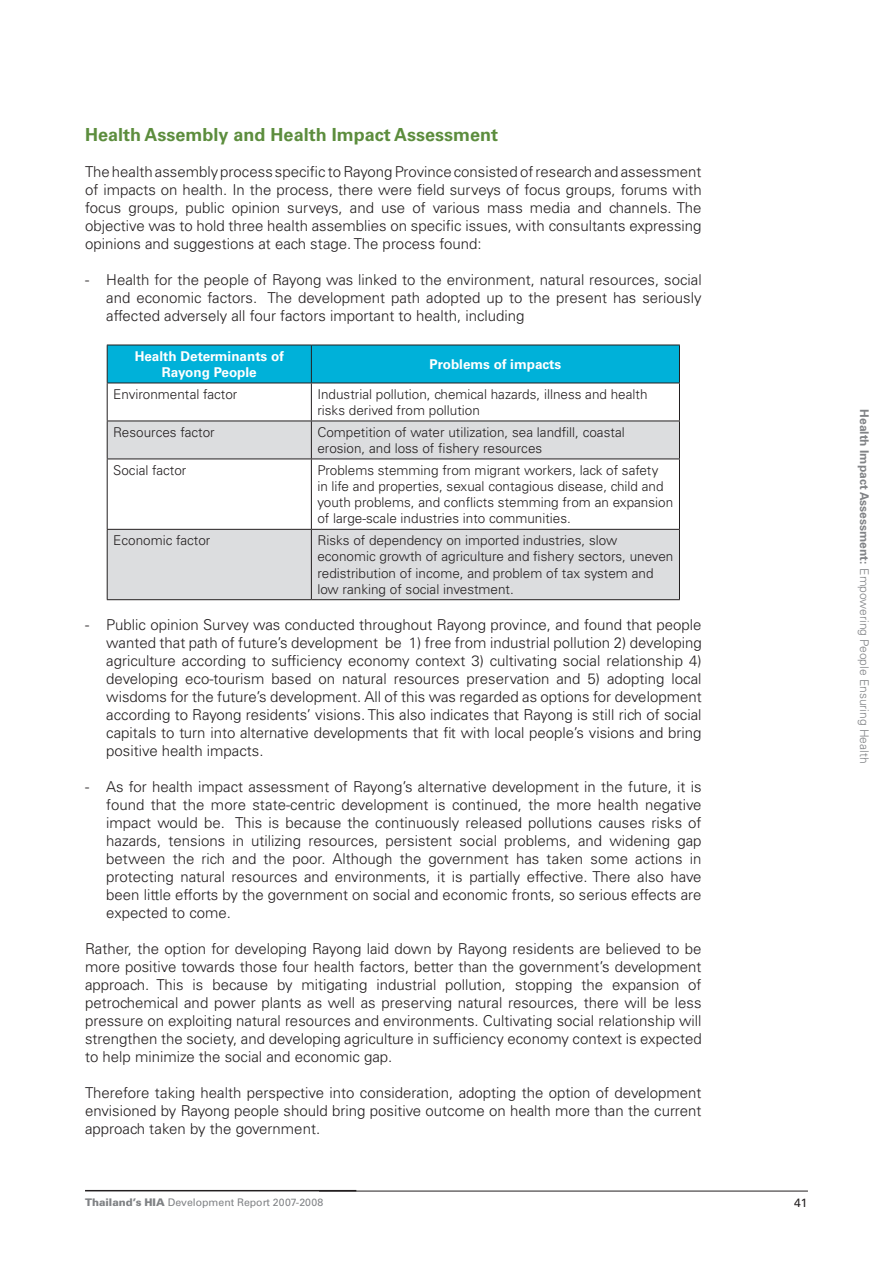
<style>
.page{position:relative;width:893px;height:1263px;background:#fff}
.page>*{position:absolute;margin:0;border:0;box-sizing:border-box;transform-origin:0 0}
.t1{font:700 18px "Univers LT Std";color:#5c8d3d}
.t2{font:300 15px/18px "Univers LT Std";color:#231f20;text-align:justify}
.t3{font:300 13.5px/16.2px "Univers LT Std";color:#231f20}
.t4{font:700 13.5px/16.2px "Univers LT Std";color:#fff;text-align:center}
.t5{font:300 12px "Univers LT Std";color:#808285}
.t6{font:12px "Univers LT Std";color:#231f20}
.t7{font:10.5px "Univers LT Std";color:#808285}
.s1{font-weight:900}
.s2{font-weight:700}
</style>
<div class="page">
<hr style="left:85px;top:1190px;width:271px;height:1px;background:#231f20">
<hr style="left:319px;top:1191px;width:489px;height:1px;background:#231f20">
<div style="left:108px;top:346px;width:571px;height:37px;background:#00b1d9"></div>
<svg style="left:108px;top:422px;width:571px;height:177px;fill:#dcdddf"></svg>
<hr style="left:107px;top:345px;width:204px;height:1px;background:#231f20">
<hr style="left:107px;top:345px;width:1px;height:38px;background:#231f20">
<hr style="left:311px;top:345px;width:369px;height:1px;background:#231f20">
<hr style="left:311px;top:345px;width:1px;height:38px;background:#231f20">
<hr style="left:679px;top:345px;width:1px;height:38px;background:#231f20">
<hr style="left:107px;top:421px;width:1px;height:38px;background:#231f20">
<hr style="left:311px;top:421px;width:1px;height:38px;background:#231f20">
<hr style="left:679px;top:421px;width:1px;height:38px;background:#231f20">
<hr style="left:107px;top:459px;width:204px;height:1px;background:#231f20">
<hr style="left:107px;top:459px;width:1px;height:70px;background:#231f20">
<hr style="left:311px;top:459px;width:369px;height:1px;background:#231f20">
<hr style="left:311px;top:459px;width:1px;height:70px;background:#231f20">
<hr style="left:679px;top:459px;width:1px;height:70px;background:#231f20">
<hr style="left:107px;top:529px;width:204px;height:1px;background:#231f20">
<hr style="left:107px;top:530px;width:1px;height:69px;background:#231f20">
<hr style="left:311px;top:529px;width:369px;height:1px;background:#231f20">
<hr style="left:311px;top:530px;width:1px;height:69px;background:#231f20">
<hr style="left:679px;top:530px;width:1px;height:69px;background:#231f20">
<hr style="left:107px;top:599px;width:204px;height:1px;background:#231f20">
<hr style="left:311px;top:599px;width:369px;height:1px;background:#231f20">
<hr style="left:107px;top:383px;width:204px;height:1px;background:#231f20">
<hr style="left:107px;top:383px;width:1px;height:38px;background:#231f20">
<hr style="left:311px;top:383px;width:369px;height:1px;background:#231f20">
<hr style="left:311px;top:383px;width:1px;height:38px;background:#231f20">
<hr style="left:679px;top:383px;width:1px;height:38px;background:#231f20">
<hr style="left:107px;top:421px;width:204px;height:1px;background:#231f20">
<hr style="left:311px;top:421px;width:369px;height:1px;background:#231f20">
<p class="t1" style="left:85px;top:124px;width:415px">Health Assembly and Health Impact Assessment</p>
<p class="t2" style="left:85px;top:162px;width:618px">The health assembly process specific to Rayong Province consisted of research and assessment of impacts on health. In the process, there were field surveys of focus groups, forums with focus groups, public opinion surveys, and use of various mass media and channels. The objective was to hold three health assemblies on specific issues, with consultants expressing opinions and suggestions at each stage. The process found:</p>
<p class="t2" style="left:106px;top:270px;width:597px;text-indent:-21px">- Health for the people of Rayong was linked to the environment, natural resources, social and economic factors. The development path adopted up to the present has seriously affected adversely all four factors important to health, including</p>
<p class="t4" style="left:135px;top:348px;width:151px">Health Determinants of<br>Rayong People</p>
<p class="t4" style="left:430px;top:356px;width:133px">Problems of impacts</p>
<p class="t3" style="left:113px;top:386px;width:126px">Environmental factor</p>
<p class="t3" style="left:317px;top:386px;width:332px">Industrial pollution, chemical hazards, illness and health risks derived from pollution</p>
<p class="t3" style="left:113px;top:424px;width:103px">Resources factor</p>
<p class="t3" style="left:317px;top:424px;width:309px">Competition of water utilization, sea landfill, coastal erosion, and loss of fishery resources</p>
<p class="t3" style="left:113px;top:462px;width:75px">Social factor</p>
<p class="t3" style="left:317px;top:462px;width:357px">Problems stemming from migrant workers, lack of safety<br>in life and properties, sexual contagious disease, child and youth problems, and conflicts stemming from an expansion of large-scale industries into communities.</p>
<p class="t3" style="left:113px;top:532px;width:99px">Economic factor</p>
<p class="t3" style="left:317px;top:532px;width:358px">Risks of dependency on imported industries, slow economic growth of agriculture and fishery sectors, uneven redistribution of income, and problem of tax system and low ranking of social investment.</p>
<p class="t2" style="left:106px;top:616px;width:597px;text-indent:-21px">- Public opinion Survey was conducted throughout Rayong province, and found that people wanted that path of future’s development be 1) free from industrial pollution 2) developing agriculture according to sufficiency economy context 3) cultivating social relationship 4) developing eco-tourism based on natural resources preservation and 5) adopting local wisdoms for the future’s development. All of this was regarded as options for development according to Rayong residents’ visions. This also indicates that Rayong is still rich of social capitals to turn into alternative developments that fit with local people’s visions and bring positive health impacts.</p>
<p class="t2" style="left:106px;top:778px;width:597px;text-indent:-21px">- As for health impact assessment of Rayong’s alternative development in the future, it is found that the more state-centric development is continued, the more health negative impact would be. This is because the continuously released pollutions causes risks of hazards, tensions in utilizing resources, persistent social problems, and widening gap between the rich and the poor. Although the government has taken some actions in protecting natural resources and environments, it is partially effective. There also have been little efforts by the government on social and economic fronts, so serious effects are expected to come.</p>
<p class="t2" style="left:85px;top:940px;width:618px">Rather, the option for developing Rayong laid down by Rayong residents are believed to be more positive towards those four health factors, better than the government’s development approach. This is because by mitigating industrial pollution, stopping the expansion of petrochemical and power plants as well as preserving natural resources, there will be less pressure on exploiting natural resources and environments. Cultivating social relationship will strengthen the society, and developing agriculture in sufficiency economy context is expected to help minimize the social and economic gap.</p>
<p class="t2" style="left:85px;top:1084px;width:618px">Therefore taking health perspective into consideration, adopting the option of development envisioned by Rayong people should bring positive outcome on health more than the current approach taken by the government.</p>
<p class="t7" style="left:85px;top:1196px;width:240px"><span class="s1">Thailand’s HIA</span> Development Report 2007-2008</p>
<p class="t6" style="left:794px;top:1196px;width:15px">41</p>
<p class="t5" style="left:871px;top:409px;width:355px;rotate:90deg"><span class="s2">Health Impact Assessment:</span> Empowering People Ensuring Health</p>
</div>
